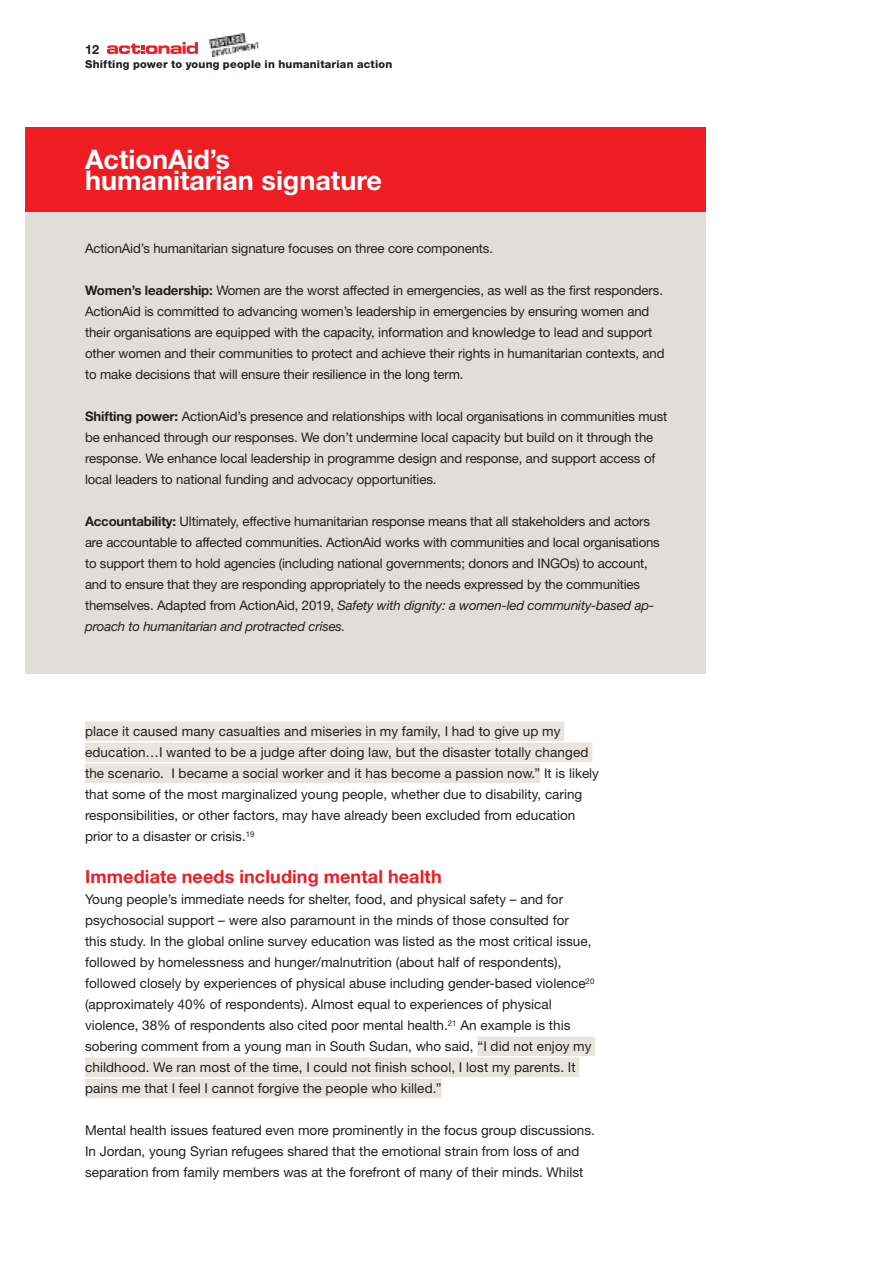
<style>
.page{position:relative;width:893px;height:1263px;background:#fff}
.page>*{position:absolute;margin:0;border:0;box-sizing:border-box;transform-origin:0 0}
.t1{font:700 27px/21px "Helvetica Neue LT Std";color:#fff}
.t2{font:700 18px "Helvetica Neue LT Std";letter-spacing:.005em;color:#ee1d23}
.t3{font:13.5px/21px "Helvetica Neue";color:#231f20}
.t4{font:13.2px/21px "Helvetica Neue";letter-spacing:-.01em;color:#231f20}
.t5{font:italic 13.2px/21px "Helvetica Neue LT Std";letter-spacing:-.015em;color:#231f20}
.t6{font:700 12.75px "Helvetica Neue LT Std";color:#231f20}
.t7{font:800 10.95px "Helvetica Neue LT Std";letter-spacing:.02em;color:#231f20}
.s1{font-family:"Helvetica Neue LT Std";font-weight:700}
.s2{font-family:"Helvetica Neue";font-style:normal}
</style>
<div class="page">
<svg style="left:107px;top:42px;width:91px;height:12px"></svg>
<img style="left:210px;top:34px;width:49px;height:23px">
<div style="left:85px;top:721px;width:479px;height:20px;background:#e8e5e1"></div>
<div style="left:85px;top:742px;width:507px;height:20px;background:#e8e5e1"></div>
<div style="left:85px;top:763px;width:455px;height:20px;background:#e8e5e1"></div>
<div style="left:477px;top:1036px;width:118px;height:20px;background:#e8e5e1"></div>
<div style="left:85px;top:1057px;width:494px;height:20px;background:#e8e5e1"></div>
<div style="left:85px;top:1078px;width:356px;height:20px;background:#e8e5e1"></div>
<div style="left:26px;top:128px;width:680px;height:545px;background:#e1ded9"></div>
<div style="left:26px;top:127px;width:680px;height:84px;background:#ee1d23"></div>
<p class="t6" style="left:85px;top:41px;width:16px">12</p>
<p class="t7" style="left:85px;top:58px;width:309px">Shifting power to young people in humanitarian action</p>
<h1 class="t1" style="left:85px;top:148px;width:298px">ActionAid’s humanitarian signature</h1>
<p class="t4" style="left:85px;top:238px;width:410px">ActionAid’s humanitarian signature focuses on three core components.</p>
<p class="t4" style="left:85px;top:280px;width:581px"><span class="s1">Women’s leadership:</span> Women are the worst affected in emergencies, as well as the first responders.<br>ActionAid is committed to advancing women’s leadership in emergencies by ensuring women and their organisations are equipped with the capacity, information and knowledge to lead and support other women and their communities to protect and achieve their rights in humanitarian contexts, and to make decisions that will ensure their resilience in the long term.</p>
<p class="t4" style="left:85px;top:406px;width:584px"><span class="s1">Shifting power:</span> ActionAid’s presence and relationships with local organisations in communities must be enhanced through our responses. We don’t undermine local capacity but build on it through the response. We enhance local leadership in programme design and response, and support access of local leaders to national funding and advocacy opportunities.</p>
<p class="t4" style="left:85px;top:511px;width:576px"><span class="s1">Accountability:</span> Ultimately, effective humanitarian response means that all stakeholders and actors are accountable to affected communities. ActionAid works with communities and local organisations to support them to hold agencies (including national governments; donors and INGOs) to account, and to ensure that they are responding appropriately to the needs expressed by the communities</p>
<p class="t5" style="left:85px;top:595px;width:571px"><span class="s2">themselves. Adapted from ActionAid, 2019,</span> Safety with dignity: a women-led community-based ap&shy;proach to humanitarian and protracted crises.</p>
<p class="t3" style="left:85px;top:721px;width:515px">place it caused many casualties and miseries in my family, I had to give up my education…I wanted to be a judge after doing law, but the disaster totally changed the scenario. I became a social worker and it has become a passion now.” It is likely that some of the most marginalized young people, whether due to disability, caring responsibilities, or other factors, may have already been excluded from education prior to a disaster or crisis.<sup>19</sup></p>
<h2 class="t2" style="left:85px;top:865px;width:358px">Immediate needs including mental health</h2>
<p class="t3" style="left:85px;top:889px;width:511px">Young people’s immediate needs for shelter, food, and physical safety – and for psychosocial support – were also paramount in the minds of those consulted for<br>this study. In the global online survey education was listed as the most critical issue, followed by homelessness and hunger/malnutrition (about half of respondents), followed closely by experiences of physical abuse including gender-based violence<sup>20 </sup>(approximately 40% of respondents). Almost equal to experiences of physical violence, 38% of respondents also cited poor mental health.<sup>21</sup> An example is this sobering comment from a young man in South Sudan, who said, “I did not enjoy my childhood. We ran most of the time, I could not finish school, I lost my parents. It pains me that I feel I cannot forgive the people who killed.”</p>
<p class="t3" style="left:85px;top:1120px;width:511px">Mental health issues featured even more prominently in the focus group discussions.<br>In Jordan, young Syrian refugees shared that the emotional strain from loss of and separation from family members was at the forefront of many of their minds. Whilst</p>
</div>
